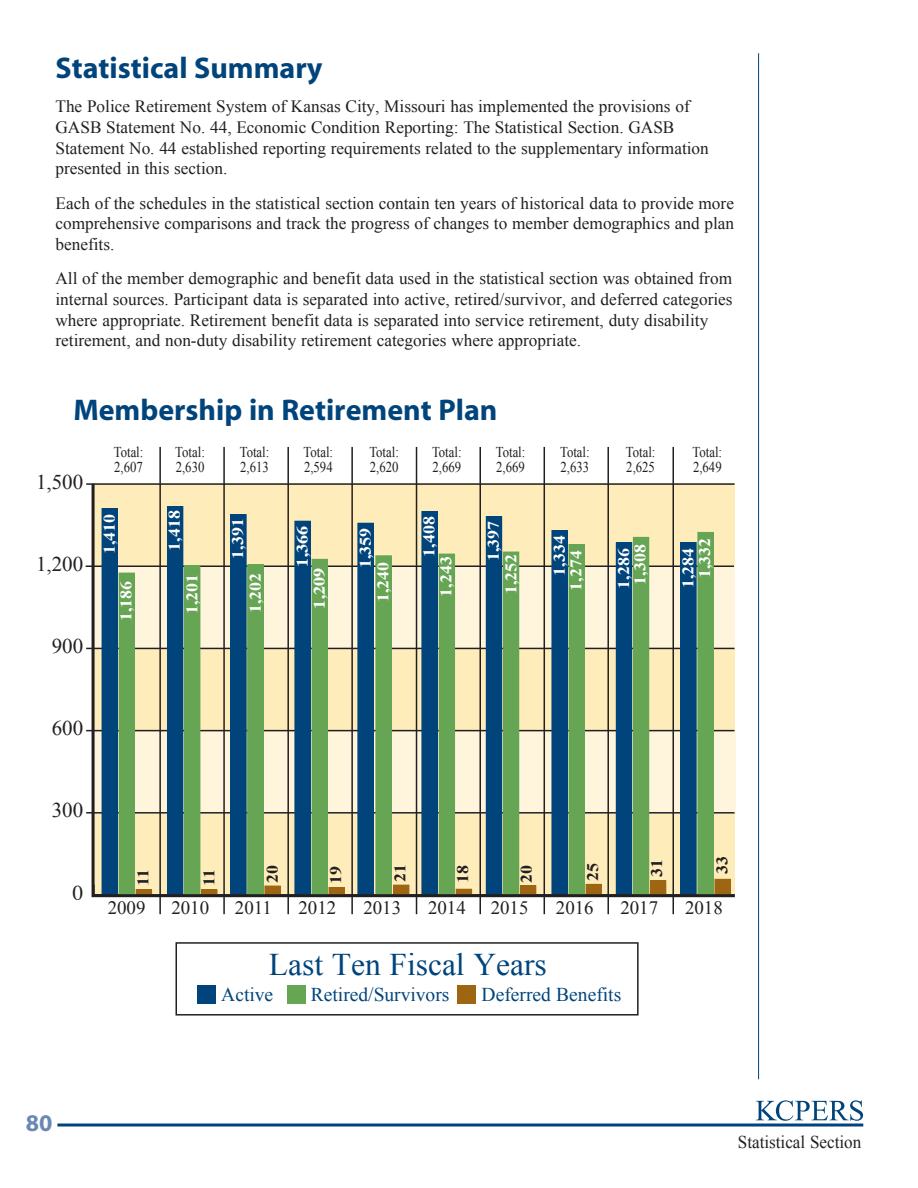
<style>
.page{position:relative;width:918px;height:1188px;background:#fff}
.page>*{position:absolute;margin:0;border:0;box-sizing:border-box;transform-origin:0 0}
.t1{font:31.5px "Times New Roman";color:#00447b}
.t2{font:700 30px "Myriad";color:#00447b}
.t3{font:700 24px "Myriad";color:#6988b2}
.t4{font:21px "Times New Roman";color:#231f20}
.t5{font:21px "Times";color:#231f20}
.t6{font:19.5px "Times New Roman";color:#00447b}
.t7{font:18.9px "Times New Roman";color:#231f20}
.t8{font:18px "Times New Roman";color:#231f20;scale:.95 1}
.t9{font:17.25px/20.7px "Times New Roman";color:#231f20}
.t10{font:700 16.2px/16.6px "Times New Roman";color:#fff;scale:1.11 1}
.t11{font:700 16.2px "Times New Roman";color:#231f20;scale:1.11 1}
.t12{font:700 16.2px "Times";color:#fff;scale:1.11 1}
.t13{font:15px/15px "Times New Roman";color:#231f20;scale:.85 1}
</style>
<div class="page">
<svg style="left:756px;top:1100px;width:107px;height:21px"></svg>
<hr style="left:57px;top:1124px;width:806px;height:3px;background:#00447b">
<hr style="left:758px;top:53px;width:1px;height:1026px;background:#00447b">
<hr style="left:673px;top:447px;width:1px;height:467px;background:#231f20">
<hr style="left:159px;top:447px;width:2px;height:467px;background:#231f20">
<hr style="left:223px;top:447px;width:2px;height:467px;background:#231f20">
<hr style="left:287px;top:447px;width:2px;height:467px;background:#231f20">
<hr style="left:351px;top:447px;width:2px;height:467px;background:#231f20">
<hr style="left:416px;top:447px;width:1px;height:467px;background:#231f20">
<hr style="left:479px;top:447px;width:2px;height:467px;background:#231f20">
<hr style="left:544px;top:447px;width:1px;height:467px;background:#231f20">
<hr style="left:607px;top:447px;width:2px;height:467px;background:#231f20">
<hr style="left:86px;top:812px;width:649px;height:2px;background:#231f20">
<hr style="left:86px;top:730px;width:649px;height:1px;background:#231f20">
<hr style="left:86px;top:648px;width:649px;height:1px;background:#231f20">
<hr style="left:86px;top:566px;width:648px;height:1px;background:#231f20">
<hr style="left:86px;top:483px;width:649px;height:2px;background:#231f20">
<svg style="left:90px;top:481px;width:646px;height:418px;background:#9aaf96"></svg>
<div style="left:176px;top:942px;width:463px;height:74px;border:2px solid #231f20"></div>
<div style="left:198px;top:985px;width:18px;height:19px;background:#00447b"></div>
<div style="left:288px;top:985px;width:18px;height:19px;background:#66a554"></div>
<div style="left:457px;top:985px;width:19px;height:19px;background:#9e6512"></div>
<p class="t2" style="left:56px;top:52px;width:269px">Statistical Summary</p>
<p class="t9" style="left:56px;top:96px;width:655px">The Police Retirement System of Kansas City, Missouri has implemented the provisions of GASB Statement No. 44, Economic Condition Reporting: The Statistical Section. GASB Statement No. 44 established reporting requirements related to the supplementary information presented in this section.</p>
<p class="t9" style="left:56px;top:192px;width:680px;text-align:justify">Each of the schedules in the statistical section contain ten years of historical data to provide more comprehensive comparisons and track the progress of changes to member demographics and plan benefits.</p>
<p class="t9" style="left:56px;top:268px;width:679px">All of the member demographic and benefit data used in the statistical section was obtained from internal sources. Participant data is separated into active, retired/survivor, and deferred categories where appropriate. Retirement benefit data is separated into service retirement, duty disability retirement, and non-duty disability retirement categories where appropriate.</p>
<p class="t2" style="left:73px;top:394px;width:426px">Membership in Retirement Plan</p>
<p class="t13" style="left:432px;top:444px;width:36px">Total:<br>2,669</p>
<p class="t13" style="left:496px;top:444px;width:36px">Total:<br>2,669</p>
<p class="t13" style="left:560px;top:444px;width:36px">Total:<br>2,633</p>
<p class="t13" style="left:626px;top:444px;width:36px">Total:<br>2,625</p>
<p class="t13" style="left:693px;top:444px;width:36px">Total:<br>2,649</p>
<p class="t13" style="left:114px;top:444px;width:36px">Total:<br>2,607</p>
<p class="t13" style="left:175px;top:444px;width:36px">Total:<br>2,630</p>
<p class="t13" style="left:240px;top:444px;width:36px">Total:<br>2,613</p>
<p class="t13" style="left:304px;top:444px;width:36px">Total:<br>2,594</p>
<p class="t13" style="left:369px;top:444px;width:36px">Total:<br>2,620</p>
<p class="t4" style="left:36px;top:468px;width:49px">1,500</p>
<p class="t4" style="left:36px;top:550px;width:49px">1,200</p>
<p class="t4" style="left:52px;top:632px;width:33px">900</p>
<p class="t10" style="left:101px;top:554px;width:38px;rotate:-90deg">1,410</p>
<p class="t10" style="left:117px;top:621px;width:38px;rotate:-90deg">1,186</p>
<p class="t4" style="left:52px;top:714px;width:33px">600</p>
<p class="t10" style="left:166px;top:551px;width:38px;rotate:-90deg">1,418</p>
<p class="t10" style="left:183px;top:614px;width:38px;rotate:-90deg">1,201</p>
<p class="t10" style="left:229px;top:559px;width:38px;rotate:-90deg">1,391</p>
<p class="t10" style="left:247px;top:613px;width:38px;rotate:-90deg">1,202</p>
<p class="t12" style="left:287px;top:567px;width:38px;rotate:-90deg">1,366</p>
<p class="t12" style="left:304px;top:609px;width:38px;rotate:-90deg">1,209</p>
<p class="t10" style="left:356px;top:602px;width:69px;line-height:17.7px;text-indent:34px;rotate:-90deg">1,359<br>1,240</p>
<p class="t10" style="left:420px;top:597px;width:74px;text-indent:40px;rotate:-90deg">1,408<br>1,243</p>
<p class="t10" style="left:484px;top:594px;width:68px;line-height:17.9px;text-indent:33px;rotate:-90deg">1,397<br>1,252</p>
<p class="t10" style="left:551px;top:591px;width:51px;text-indent:15px;rotate:-90deg">1,334<br>1,274</p>
<p class="t10" style="left:615px;top:589px;width:42px;rotate:-90deg">1,286<br>1,308</p>
<p class="t10" style="left:679px;top:578px;width:38px;text-indent:-10px;rotate:-90deg">1,284<br>1,332</p>
<p class="t4" style="left:52px;top:796px;width:33px">300</p>
<p class="t5" style="left:73px;top:873px;width:12px">0</p>
<p class="t11" style="left:132px;top:886px;width:17px;rotate:-90deg">11</p>
<p class="t7" style="left:108px;top:895px;width:39px">2009</p>
<p class="t11" style="left:198px;top:886px;width:17px;rotate:-90deg">11</p>
<p class="t11" style="left:261px;top:883px;width:18px;rotate:-90deg">20</p>
<p class="t11" style="left:324px;top:884px;width:18px;rotate:-90deg">19</p>
<p class="t11" style="left:389px;top:882px;width:18px;rotate:-90deg">21</p>
<p class="t11" style="left:452px;top:883px;width:18px;rotate:-90deg">18</p>
<p class="t11" style="left:515px;top:883px;width:18px;rotate:-90deg">20</p>
<p class="t11" style="left:581px;top:881px;width:18px;rotate:-90deg">25</p>
<p class="t11" style="left:646px;top:877px;width:18px;rotate:-90deg">31</p>
<p class="t11" style="left:711px;top:874px;width:18px;rotate:-90deg">33</p>
<p class="t7" style="left:171px;top:895px;width:39px">2010</p>
<p class="t7" style="left:298px;top:895px;width:39px">2012</p>
<p class="t7" style="left:363px;top:895px;width:39px">2013</p>
<p class="t7" style="left:428px;top:895px;width:39px">2014</p>
<p class="t7" style="left:491px;top:895px;width:39px">2015</p>
<p class="t7" style="left:556px;top:895px;width:39px">2016</p>
<p class="t7" style="left:620px;top:895px;width:39px">2017</p>
<p class="t7" style="left:685px;top:895px;width:39px">2018</p>
<p class="t7" style="left:235px;top:895px;width:39px">2011</p>
<p class="t1" style="left:269px;top:944px;width:279px">Last Ten Fiscal Years</p>
<p class="t6" style="left:221px;top:981px;width:53px">Active</p>
<p class="t6" style="left:311px;top:981px;width:140px">Retired/Survivors</p>
<p class="t6" style="left:482px;top:981px;width:141px">Deferred Benefits</p>
<p class="t3" style="left:26px;top:1111px;width:28px">80</p>
<p class="t8" style="left:738px;top:1130px;width:131px">Statistical Section</p>
</div>
